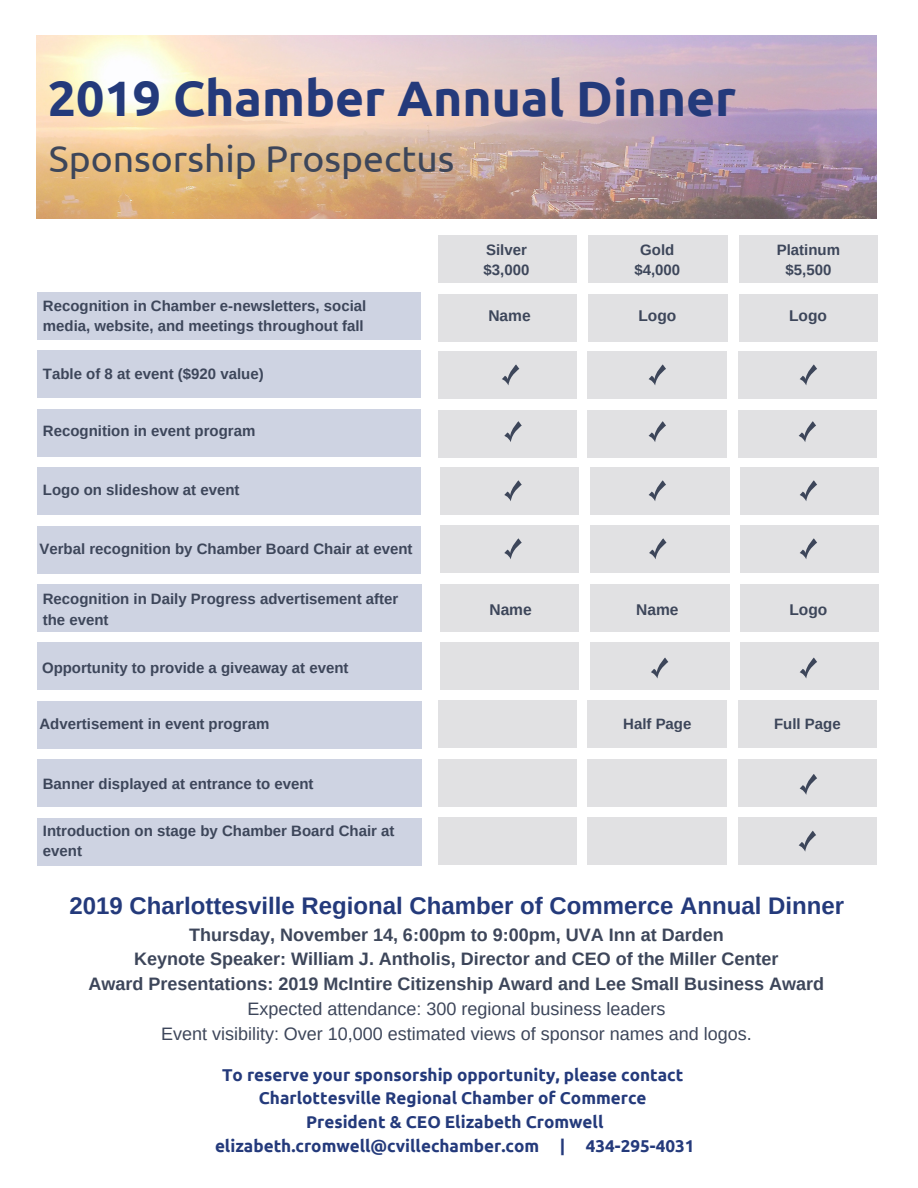
<style>
.page{position:relative;width:918px;height:1188px;background:#fff}
.page>*{position:absolute;margin:0;border:0;box-sizing:border-box;transform-origin:0 0}
.t1{font:700 49.8px "Ubuntu";color:#243a7b}
.t2{font:37.35px "Ubuntu";color:#3d465a}
.t3{font:700 24px "Arimo";color:#243a7b}
.t4{font:700 18px/24.8px "Arimo";color:#3d465a;text-align:center}
.t5{font:18px/24.8px "Arimo";color:#3d465a;text-align:center}
.t6{font:700 17.1px/23.7px "Ubuntu";color:#243a7b;text-align:center}
.t7{font:700 15.6px "Arimo";color:#3d465a}
.t8{font:700 15px/20.2px "Arimo";color:#3d465a}
</style>
<div class="page">
<img style="left:36px;top:35px;width:841px;height:184px">
<div style="left:37px;top:292px;width:384px;height:47px;background:#ced3e2"></div>
<div style="left:37px;top:351px;width:384px;height:47px;background:#ced3e2"></div>
<div style="left:37px;top:409px;width:384px;height:47px;background:#ced3e2"></div>
<div style="left:37px;top:468px;width:384px;height:47px;background:#ced3e2"></div>
<div style="left:37px;top:526px;width:384px;height:47px;background:#ced3e2"></div>
<div style="left:37px;top:584px;width:384px;height:47px;background:#ced3e2"></div>
<div style="left:37px;top:643px;width:384px;height:47px;background:#ced3e2"></div>
<div style="left:37px;top:701px;width:384px;height:47px;background:#ced3e2"></div>
<div style="left:37px;top:760px;width:384px;height:47px;background:#ced3e2"></div>
<div style="left:37px;top:818px;width:384px;height:47px;background:#ced3e2"></div>
<div style="left:439px;top:235px;width:138px;height:48px;background:#e1e1e3"></div>
<div style="left:588px;top:235px;width:140px;height:48px;background:#e1e1e3"></div>
<div style="left:739px;top:235px;width:138px;height:48px;background:#e1e1e3"></div>
<div style="left:439px;top:294px;width:138px;height:47px;background:#e1e1e3"></div>
<div style="left:588px;top:294px;width:140px;height:47px;background:#e1e1e3"></div>
<div style="left:739px;top:294px;width:138px;height:47px;background:#e1e1e3"></div>
<div style="left:438px;top:352px;width:138px;height:47px;background:#e1e1e3"></div>
<div style="left:588px;top:352px;width:139px;height:47px;background:#e1e1e3"></div>
<div style="left:738px;top:352px;width:139px;height:47px;background:#e1e1e3"></div>
<div style="left:438px;top:410px;width:138px;height:47px;background:#e1e1e3"></div>
<div style="left:588px;top:410px;width:139px;height:47px;background:#e1e1e3"></div>
<div style="left:738px;top:410px;width:139px;height:47px;background:#e1e1e3"></div>
<svg style="left:504px;top:421px;width:18px;height:21px"></svg>
<svg style="left:649px;top:421px;width:17px;height:21px"></svg>
<svg style="left:799px;top:421px;width:17px;height:21px"></svg>
<svg style="left:502px;top:364px;width:17px;height:21px"></svg>
<svg style="left:649px;top:364px;width:17px;height:21px"></svg>
<svg style="left:800px;top:364px;width:17px;height:21px"></svg>
<div style="left:440px;top:467px;width:139px;height:47px;background:#e1e1e3"></div>
<div style="left:590px;top:467px;width:139px;height:47px;background:#e1e1e3"></div>
<div style="left:741px;top:467px;width:138px;height:47px;background:#e1e1e3"></div>
<div style="left:440px;top:525px;width:139px;height:48px;background:#e1e1e3"></div>
<div style="left:590px;top:525px;width:139px;height:48px;background:#e1e1e3"></div>
<div style="left:741px;top:525px;width:138px;height:48px;background:#e1e1e3"></div>
<div style="left:440px;top:584px;width:139px;height:47px;background:#e1e1e3"></div>
<div style="left:590px;top:584px;width:139px;height:47px;background:#e1e1e3"></div>
<div style="left:741px;top:584px;width:138px;height:47px;background:#e1e1e3"></div>
<div style="left:440px;top:643px;width:139px;height:47px;background:#e1e1e3"></div>
<div style="left:590px;top:643px;width:139px;height:47px;background:#e1e1e3"></div>
<div style="left:741px;top:643px;width:138px;height:47px;background:#e1e1e3"></div>
<div style="left:438px;top:701px;width:138px;height:47px;background:#e1e1e3"></div>
<div style="left:588px;top:701px;width:139px;height:47px;background:#e1e1e3"></div>
<div style="left:738px;top:701px;width:139px;height:47px;background:#e1e1e3"></div>
<div style="left:438px;top:759px;width:138px;height:48px;background:#e1e1e3"></div>
<div style="left:588px;top:759px;width:139px;height:48px;background:#e1e1e3"></div>
<div style="left:738px;top:759px;width:139px;height:48px;background:#e1e1e3"></div>
<div style="left:438px;top:818px;width:138px;height:47px;background:#e1e1e3"></div>
<div style="left:588px;top:818px;width:139px;height:47px;background:#e1e1e3"></div>
<div style="left:738px;top:818px;width:139px;height:47px;background:#e1e1e3"></div>
<svg style="left:504px;top:480px;width:18px;height:21px"></svg>
<svg style="left:649px;top:480px;width:17px;height:21px"></svg>
<svg style="left:800px;top:480px;width:17px;height:21px"></svg>
<svg style="left:504px;top:538px;width:18px;height:21px"></svg>
<svg style="left:649px;top:538px;width:18px;height:21px"></svg>
<svg style="left:800px;top:538px;width:17px;height:21px"></svg>
<svg style="left:799px;top:831px;width:17px;height:21px"></svg>
<svg style="left:800px;top:658px;width:17px;height:21px"></svg>
<svg style="left:651px;top:658px;width:17px;height:21px"></svg>
<svg style="left:800px;top:774px;width:17px;height:21px"></svg>
<h1 class="t1" style="left:48px;top:69px;width:690px">2019 Chamber Annual Dinner</h1>
<h2 class="t2" style="left:49px;top:137px;width:407px">Sponsorship Prospectus</h2>
<p class="t8" style="left:43px;top:295px;width:325px">Recognition in Chamber e-newsletters, social media, website, and meetings throughout fall</p>
<p class="t8" style="left:43px;top:364px;width:222px">Table of 8 at event ($920 value)</p>
<p class="t8" style="left:43px;top:421px;width:214px">Recognition in event program</p>
<p class="t8" style="left:43px;top:480px;width:198px">Logo on slideshow at event</p>
<p class="t8" style="left:39px;top:538px;width:375px">Verbal recognition by Chamber Board Chair at event</p>
<p class="t8" style="left:43px;top:589px;width:357px">Recognition in Daily Progress advertisement after the event</p>
<p class="t8" style="left:42px;top:657px;width:308px">Opportunity to provide a giveaway at event</p>
<p class="t8" style="left:39px;top:714px;width:231px">Advertisement in event program</p>
<p class="t8" style="left:43px;top:774px;width:272px">Banner displayed at entrance to event</p>
<p class="t8" style="left:43px;top:820px;width:353px">Introduction on stage by Chamber Board Chair at event</p>
<p class="t8" style="left:484px;top:239px;width:47px">Silver $3,000</p>
<p class="t8" style="left:634px;top:239px;width:47px;text-align:center">Gold $4,000</p>
<p class="t8" style="left:777px;top:239px;width:65px;text-align:center">Platinum $5,500</p>
<p class="t7" style="left:789px;top:307px;width:39px">Logo</p>
<p class="t7" style="left:488px;top:307px;width:44px">Name</p>
<p class="t7" style="left:638px;top:307px;width:39px">Logo</p>
<p class="t7" style="left:489px;top:601px;width:44px">Name</p>
<p class="t7" style="left:636px;top:601px;width:44px">Name</p>
<p class="t7" style="left:789px;top:601px;width:39px">Logo</p>
<p class="t8" style="left:623px;top:714px;width:70px">Half Page</p>
<p class="t8" style="left:774px;top:714px;width:68px">Full Page</p>
<h3 class="t3" style="left:69px;top:892px;width:776px">2019 Charlottesville Regional Chamber of Commerce Annual Dinner</h3>
<p class="t4" style="left:89px;top:922px;width:737px">Thursday, November 14, 6:00pm to 9:00pm, UVA Inn at Darden<br>Keynote Speaker: William J. Antholis, Director and CEO of the Miller Center<br>Award Presentations: 2019 McIntire Citizenship Award and Lee Small Business Award</p>
<p class="t5" style="left:161px;top:996px;width:592px">Expected attendance: 300 regional business leaders<br>Event visibility: Over 10,000 estimated views of sponsor names and logos.</p>
<p class="t6" style="left:215px;top:1063px;width:481px">To reserve your sponsorship opportunity, please contact Charlottesville Regional Chamber of Commerce<br>President &amp; CEO Elizabeth Cromwell elizabeth.cromwell@cvillechamber.com | 434-295-4031</p>
</div>
